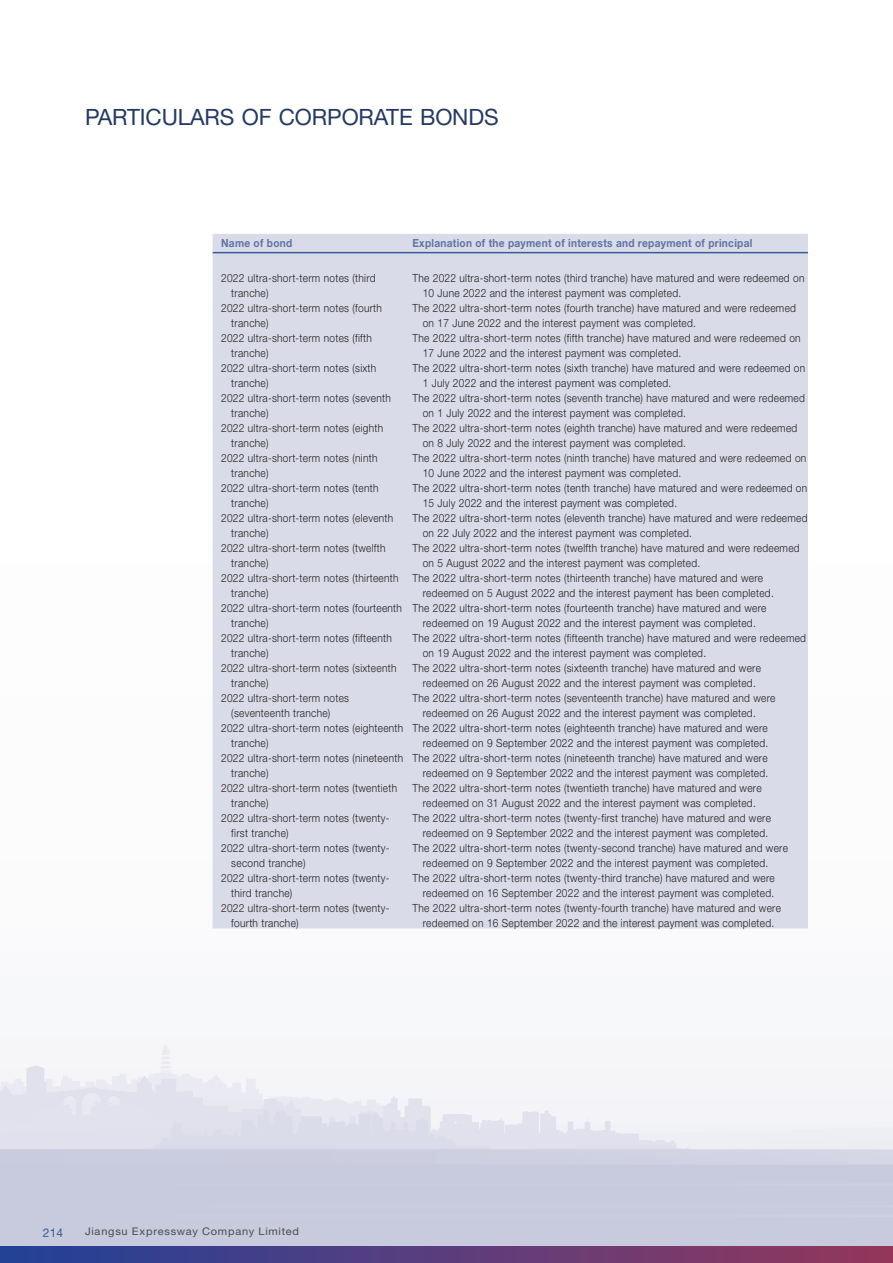
<style>
.page{position:relative;width:893px;height:1263px;background:#fff}
.page>*{position:absolute;margin:0;border:0;box-sizing:border-box;transform-origin:0 0}
.t1{font:22.5px "Helvetica Neue LT Std";letter-spacing:-.005em;color:#233a64}
.t2{font:12px "Helvetica Neue LT Std";color:#3a5c94}
.t3{font:300 11.25px/15px "Helvetica Neue LT Std";letter-spacing:.03em;color:#231f20;scale:.9 1}
.t4{font:700 11.25px "Helvetica Neue LT Std";letter-spacing:.03em;color:#6172a3;scale:.9 1}
.t5{font:10.5px "Helvetica Neue LT Std";letter-spacing:.065em;color:#4b4c4d;scale:1.05 1}
</style>
<div class="page">
<div style="left:0;top:1246px;width:893px;height:17px;background:linear-gradient(to right,#21429a,#95385c)"></div>
<div style="left:213px;top:234px;width:595px;height:694px;background:#d9dbe8"></div>
<hr style="left:213px;top:252px;width:191px;height:1px;background:#3a5c94">
<hr style="left:404px;top:252px;width:404px;height:1px;background:#3a5c94">
<h1 class="t1" style="left:85px;top:103px;width:415px">PARTICULARS OF CORPORATE BONDS</h1>
<p class="t4" style="left:221px;top:236px;width:81px">Name of bond</p>
<p class="t4" style="left:412px;top:236px;width:379px">Explanation of the payment of interests and repayment of principal</p>
<p class="t3" style="left:231px;top:270px;width:162px;text-indent:-10px">2022 ultra-short-term notes (third tranche)</p>
<p class="t3" style="left:423px;top:270px;width:426px;text-indent:-10px">The 2022 ultra-short-term notes (third tranche) have matured and were redeemed on<br>10 June 2022 and the interest payment was completed.</p>
<p class="t3" style="left:231px;top:300px;width:169px;text-indent:-10px">2022 ultra-short-term notes (fourth tranche)</p>
<p class="t3" style="left:423px;top:300px;width:416px;text-indent:-10px">The 2022 ultra-short-term notes (fourth tranche) have matured and were redeemed on 17 June 2022 and the interest payment was completed.</p>
<p class="t3" style="left:231px;top:330px;width:158px;text-indent:-10px">2022 ultra-short-term notes (fifth tranche)</p>
<p class="t3" style="left:423px;top:330px;width:422px;text-indent:-10px">The 2022 ultra-short-term notes (fifth tranche) have matured and were redeemed on<br>17 June 2022 and the interest payment was completed.</p>
<p class="t3" style="left:231px;top:360px;width:163px;text-indent:-10px">2022 ultra-short-term notes (sixth tranche)</p>
<p class="t3" style="left:423px;top:360px;width:427px;text-indent:-10px">The 2022 ultra-short-term notes (sixth tranche) have matured and were redeemed on<br>1 July 2022 and the interest payment was completed.</p>
<p class="t3" style="left:231px;top:390px;width:179px;text-indent:-10px">2022 ultra-short-term notes (seventh tranche)</p>
<p class="t3" style="left:423px;top:390px;width:426px;text-indent:-10px">The 2022 ultra-short-term notes (seventh tranche) have matured and were redeemed on 1 July 2022 and the interest payment was completed.</p>
<p class="t3" style="left:231px;top:420px;width:170px;text-indent:-10px">2022 ultra-short-term notes (eighth tranche)</p>
<p class="t3" style="left:423px;top:420px;width:418px;text-indent:-10px">The 2022 ultra-short-term notes (eighth tranche) have matured and were redeemed on 8 July 2022 and the interest payment was completed.</p>
<p class="t3" style="left:231px;top:450px;width:164px;text-indent:-10px">2022 ultra-short-term notes (ninth tranche)</p>
<p class="t3" style="left:423px;top:450px;width:428px;text-indent:-10px">The 2022 ultra-short-term notes (ninth tranche) have matured and were redeemed on<br>10 June 2022 and the interest payment was completed.</p>
<p class="t3" style="left:231px;top:480px;width:165px;text-indent:-10px">2022 ultra-short-term notes (tenth tranche)</p>
<p class="t3" style="left:423px;top:480px;width:429px;text-indent:-10px">The 2022 ultra-short-term notes (tenth tranche) have matured and were redeemed on<br>15 July 2022 and the interest payment was completed.</p>
<p class="t3" style="left:231px;top:510px;width:182px;text-indent:-10px">2022 ultra-short-term notes (eleventh tranche)</p>
<p class="t3" style="left:423px;top:510px;width:429px;text-indent:-10px">The 2022 ultra-short-term notes (eleventh tranche) have matured and were redeemed on 22 July 2022 and the interest payment was completed.</p>
<p class="t3" style="left:231px;top:540px;width:173px;text-indent:-10px">2022 ultra-short-term notes (twelfth tranche)</p>
<p class="t3" style="left:423px;top:540px;width:420px;text-indent:-10px">The 2022 ultra-short-term notes (twelfth tranche) have matured and were redeemed on 5 August 2022 and the interest payment was completed.</p>
<p class="t3" style="left:231px;top:570px;width:187px;text-indent:-10px">2022 ultra-short-term notes (thirteenth tranche)</p>
<p class="t3" style="left:423px;top:570px;width:392px;text-indent:-10px">The 2022 ultra-short-term notes (thirteenth tranche) have matured and were redeemed on 5 August 2022 and the interest payment has been completed.</p>
<p class="t3" style="left:231px;top:600px;width:191px;text-indent:-10px">2022 ultra-short-term notes (fourteenth tranche)</p>
<p class="t3" style="left:412px;top:600px;width:395px;text-align:center">The 2022 ultra-short-term notes (fourteenth tranche) have matured and were redeemed on 19 August 2022 and the interest payment was completed.</p>
<p class="t3" style="left:231px;top:630px;width:180px;text-indent:-10px">2022 ultra-short-term notes (fifteenth tranche)</p>
<p class="t3" style="left:423px;top:630px;width:427px;text-indent:-10px">The 2022 ultra-short-term notes (fifteenth tranche) have matured and were redeemed on 19 August 2022 and the interest payment was completed.</p>
<p class="t3" style="left:231px;top:660px;width:185px;text-indent:-10px">2022 ultra-short-term notes (sixteenth tranche)</p>
<p class="t3" style="left:412px;top:660px;width:389px;text-align:center">The 2022 ultra-short-term notes (sixteenth tranche) have matured and were redeemed on 26 August 2022 and the interest payment was completed.</p>
<p class="t3" style="left:231px;top:690px;width:132px;text-indent:-10px">2022 ultra-short-term notes (seventeenth tranche)</p>
<p class="t3" style="left:423px;top:690px;width:393px;text-indent:-10px">The 2022 ultra-short-term notes (seventeenth tranche) have matured and were redeemed on 26 August 2022 and the interest payment was completed.</p>
<p class="t3" style="left:231px;top:720px;width:193px;text-indent:-10px">2022 ultra-short-term notes (eighteenth tranche)</p>
<p class="t3" style="left:412px;top:720px;width:397px;text-align:right">The 2022 ultra-short-term notes (eighteenth tranche) have matured and were redeemed on 9 September 2022 and the interest payment was completed.</p>
<p class="t3" style="left:231px;top:750px;width:192px;text-indent:-10px">2022 ultra-short-term notes (nineteenth tranche)</p>
<p class="t3" style="left:412px;top:750px;width:397px;text-align:right">The 2022 ultra-short-term notes (nineteenth tranche) have matured and were redeemed on 9 September 2022 and the interest payment was completed.</p>
<p class="t3" style="left:231px;top:780px;width:186px;text-indent:-10px">2022 ultra-short-term notes (twentieth tranche)</p>
<p class="t3" style="left:412px;top:780px;width:389px;text-align:center">The 2022 ultra-short-term notes (twentieth tranche) have matured and were redeemed on 31 August 2022 and the interest payment was completed.</p>
<p class="t3" style="left:231px;top:810px;width:177px;text-indent:-10px">2022 ultra-short-term notes (twenty&shy;first tranche)</p>
<p class="t3" style="left:412px;top:810px;width:400px;text-align:right">The 2022 ultra-short-term notes (twenty-first tranche) have matured and were redeemed on 9 September 2022 and the interest payment was completed.</p>
<p class="t3" style="left:231px;top:840px;width:177px;text-indent:-10px">2022 ultra-short-term notes (twenty&shy;second tranche)</p>
<p class="t3" style="left:423px;top:840px;width:407px;text-indent:-10px">The 2022 ultra-short-term notes (twenty-second tranche) have matured and were redeemed on 9 September 2022 and the interest payment was completed.</p>
<p class="t3" style="left:231px;top:870px;width:177px;text-indent:-10px">2022 ultra-short-term notes (twenty&shy;third tranche)</p>
<p class="t3" style="left:412px;top:870px;width:404px;text-align:right">The 2022 ultra-short-term notes (twenty-third tranche) have matured and were redeemed on 16 September 2022 and the interest payment was completed.</p>
<p class="t3" style="left:231px;top:900px;width:177px;text-indent:-10px">2022 ultra-short-term notes (twenty&shy;fourth tranche)</p>
<p class="t3" style="left:412px;top:900px;width:411px;text-align:center">The 2022 ultra-short-term notes (twenty-fourth tranche) have matured and were redeemed on 16 September 2022 and the interest payment was completed.</p>
<p class="t2" style="left:43px;top:1225px;width:22px">214</p>
<p class="t5" style="left:85px;top:1225px;width:205px">Jiangsu Expressway Company Limited</p>
</div>
